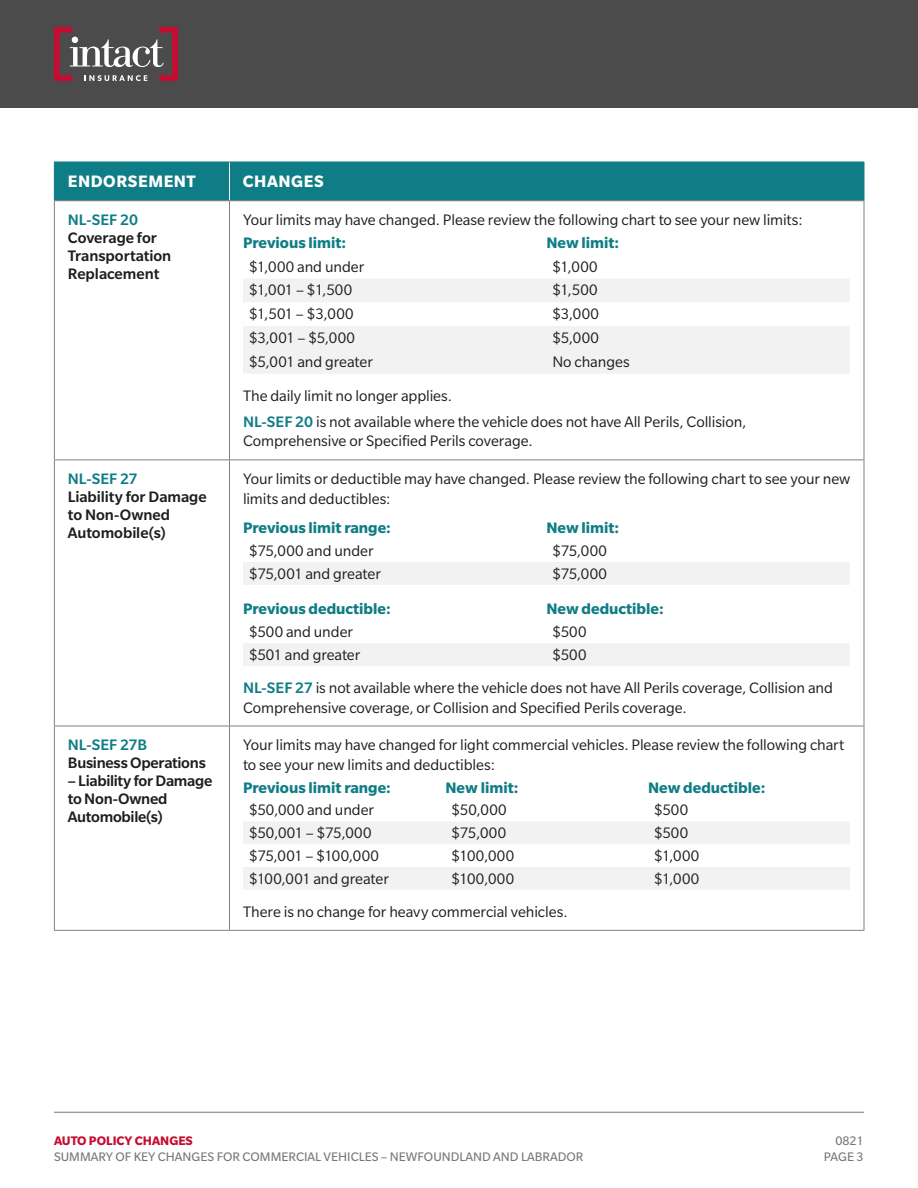
<style>
.page{position:relative;width:918px;height:1188px;background:#fff}
.page>*{position:absolute;margin:0;border:0;box-sizing:border-box;transform-origin:0 0}
.t1{font:700 18px "Slate Std";letter-spacing:.03em;color:#fff}
.Body{font:16.5px/19.5px "Slate Std";letter-spacing:-.005em;color:#1e1e1e}
.Subhead{font:500 16.5px/18px "Slate Std";letter-spacing:-.005em;color:#1e1e1e}
.Subhead_Bold{font:700 16.5px "Slate Std";color:#0f7d85}
.Body-2{font:16.5px "Slate Std";letter-spacing:.025em;color:#1e1e1e}
.Body-3{font:16.5px "Slate Std";letter-spacing:.015em;color:#1e1e1e}
.t2{font:13.5px/16.2px "Slate Std";color:#787878;text-align:right}
.t3{font:700 13.5px "Slate Std";color:#c60c30}
.s1{color:#0f7d85}
.s2{font-weight:500;color:#0f7d85}
</style>
<div class="page">
<div style="left:0;top:0;width:918px;height:108px;background:#4b4b4b"></div>
<svg style="left:54px;top:27px;width:124px;height:54px"></svg>
<hr style="left:54px;top:1112px;width:810px;height:1px;background:#787878">
<div style="left:55px;top:163px;width:809px;height:37px;background:#0f7d85"></div>
<hr style="left:54px;top:162px;width:1px;height:38px;background:#0f7d85">
<hr style="left:864px;top:162px;width:1px;height:38px;background:#0f7d85">
<hr style="left:229px;top:162px;width:1px;height:38px;background:#fff">
<hr style="left:54px;top:200px;width:176px;height:1px;background:#808080">
<hr style="left:54px;top:201px;width:1px;height:259px;background:#808080">
<hr style="left:230px;top:200px;width:634px;height:1px;background:#808080">
<hr style="left:229px;top:201px;width:1px;height:259px;background:#808080">
<hr style="left:864px;top:201px;width:1px;height:259px;background:#808080">
<hr style="left:54px;top:460px;width:176px;height:1px;background:#808080">
<hr style="left:54px;top:460px;width:1px;height:266px;background:#808080">
<hr style="left:230px;top:460px;width:634px;height:1px;background:#808080">
<hr style="left:229px;top:460px;width:1px;height:266px;background:#808080">
<hr style="left:864px;top:460px;width:1px;height:266px;background:#808080">
<hr style="left:54px;top:726px;width:176px;height:1px;background:#808080">
<hr style="left:54px;top:726px;width:1px;height:204px;background:#808080">
<hr style="left:230px;top:726px;width:634px;height:1px;background:#808080">
<hr style="left:229px;top:726px;width:1px;height:204px;background:#808080">
<hr style="left:864px;top:726px;width:1px;height:204px;background:#808080">
<hr style="left:54px;top:930px;width:176px;height:1px;background:#808080">
<hr style="left:230px;top:930px;width:634px;height:1px;background:#808080">
<svg style="left:243px;top:279px;width:606px;height:94px;fill:#f2f2f2"></svg>
<div style="left:243px;top:562px;width:606px;height:23px;background:#f2f2f2"></div>
<div style="left:243px;top:643px;width:606px;height:23px;background:#f2f2f2"></div>
<svg style="left:243px;top:822px;width:607px;height:68px"></svg>
<hr style="left:54px;top:162px;width:810px;height:1px;background:#0f7d85">
<h1 class="t1" style="left:68px;top:172px;width:129px">ENDORSEMENT</h1>
<h1 class="t1" style="left:243px;top:172px;width:82px">CHANGES</h1>
<p class="Subhead" style="left:68px;top:211px;width:105px"><span class="s1">NL-SEF 20<br></span>Coverage for<br>Transportation<br>Replacement</p>
<p class="Body" style="left:243px;top:210px;width:561px">Your limits may have changed. Please review the following chart to see your new limits:</p>
<p class="Subhead_Bold" style="left:243px;top:234px;width:105px">Previous limit:</p>
<p class="Subhead_Bold" style="left:546px;top:234px;width:74px">New limit:</p>
<p class="Body" style="left:249px;top:257px;width:117px">$1,000 and under</p>
<p class="Body" style="left:552px;top:257px;width:47px">$1,000</p>
<p class="Body" style="left:249px;top:280px;width:105px">$1,001 – $1,500</p>
<p class="Body" style="left:552px;top:280px;width:47px">$1,500</p>
<p class="Body" style="left:249px;top:304px;width:106px">$1,501 – $3,000</p>
<p class="Body" style="left:552px;top:304px;width:48px">$3,000</p>
<p class="Body" style="left:249px;top:328px;width:108px">$3,001 – $5,000</p>
<p class="Body" style="left:552px;top:328px;width:48px">$5,000</p>
<p class="Body" style="left:249px;top:352px;width:125px">$5,001 and greater</p>
<p class="Body" style="left:552px;top:352px;width:79px">No changes</p>
<p class="Body" style="left:243px;top:386px;width:211px">The daily limit no longer applies.</p>
<p class="Body" style="left:243px;top:412px;width:505px"><span class="s2">NL-SEF 20</span> is not available where the vehicle does not have All Perils, Collision,<br>Comprehensive or Specified Perils coverage.</p>
<p class="Subhead" style="left:68px;top:470px;width:140px"><span class="s1">NL-SEF 27<br></span>Liability for Damage to Non-Owned<br>Automobile(s)</p>
<p class="Body" style="left:243px;top:469px;width:609px">Your limits or deductible may have changed. Please review the following chart to see your new limits and deductibles:</p>
<p class="Subhead_Bold" style="left:243px;top:519px;width:149px">Previous limit range:</p>
<p class="Subhead_Bold" style="left:546px;top:519px;width:74px">New limit:</p>
<p class="Body" style="left:249px;top:541px;width:126px">$75,000 and under</p>
<p class="Body" style="left:552px;top:541px;width:56px">$75,000</p>
<p class="Body" style="left:249px;top:564px;width:133px">$75,001 and greater</p>
<p class="Body" style="left:552px;top:564px;width:56px">$75,000</p>
<p class="Subhead_Bold" style="left:243px;top:600px;width:149px">Previous deductible:</p>
<p class="Subhead_Bold" style="left:546px;top:600px;width:119px">New deductible:</p>
<p class="Body" style="left:249px;top:622px;width:106px">$500 and under</p>
<p class="Body" style="left:552px;top:622px;width:36px">$500</p>
<p class="Body" style="left:249px;top:645px;width:113px">$501 and greater</p>
<p class="Body" style="left:552px;top:645px;width:36px">$500</p>
<p class="Body" style="left:243px;top:678px;width:592px"><span class="s2">NL-SEF 27</span> is not available where the vehicle does not have All Perils coverage, Collision and<br>Comprehensive coverage, or Collision and Specified Perils coverage.</p>
<p class="Subhead" style="left:68px;top:736px;width:139px"><span class="s1">NL-SEF 27B<br></span>Business Operations</p>
<p class="Subhead" style="left:68px;top:772px;width:146px">– Liability for Damage to Non-Owned<br>Automobile(s)</p>
<p class="Body" style="left:243px;top:735px;width:603px">Your limits may have changed for light commercial vehicles. Please review the following chart to see your new limits and deductibles:</p>
<p class="Subhead_Bold" style="left:243px;top:778px;width:149px">Previous limit range:</p>
<p class="Subhead_Bold" style="left:446px;top:778px;width:74px">New limit:</p>
<p class="Subhead_Bold" style="left:648px;top:778px;width:119px">New deductible:</p>
<p class="Body" style="left:249px;top:800px;width:127px">$50,000 and under</p>
<p class="Body" style="left:452px;top:800px;width:57px">$50,000</p>
<p class="Body" style="left:654px;top:800px;width:36px">$500</p>
<p class="Body-3" style="left:249px;top:824px;width:124px">$50,001 – $75,000</p>
<p class="Body" style="left:452px;top:823px;width:56px">$75,000</p>
<p class="Body" style="left:654px;top:823px;width:36px">$500</p>
<p class="Body-2" style="left:249px;top:847px;width:131px">$75,001 – $100,000</p>
<p class="Body" style="left:452px;top:846px;width:64px">$100,000</p>
<p class="Body" style="left:654px;top:846px;width:47px">$1,000</p>
<p class="Body" style="left:249px;top:869px;width:141px">$100,001 and greater</p>
<p class="Body" style="left:452px;top:869px;width:64px">$100,000</p>
<p class="Body" style="left:654px;top:869px;width:47px">$1,000</p>
<p class="Body" style="left:243px;top:902px;width:326px">There is no change for heavy commercial vehicles.</p>
<p class="t3" style="left:54px;top:1133px;width:140px">AUTO POLICY CHANGES</p>
<p class="t2" style="left:54px;top:1149px;width:531px">SUMMARY OF KEY CHANGES FOR COMMERCIAL VEHICLES – NEWFOUNDLAND AND LABRADOR</p>
<p class="t2" style="left:824px;top:1132px;width:41px">0821<br>PAGE 3</p>
</div>
